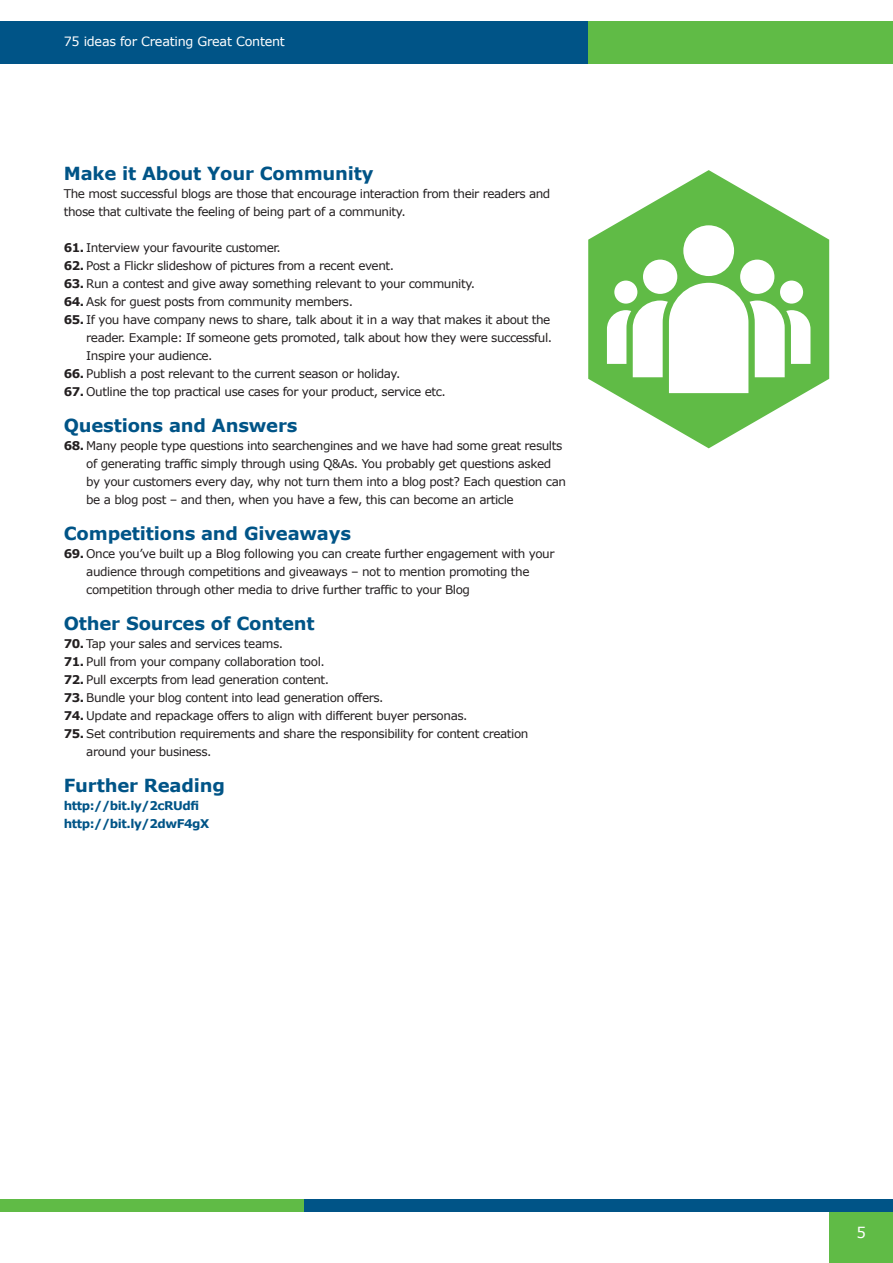
<style>
.page{position:relative;width:893px;height:1263px;background:#fff}
.page>*{position:absolute;margin:0;border:0;box-sizing:border-box;transform-origin:0 0}
.t1{font:700 18px "Verdana";letter-spacing:-.01em;color:#005487}
.t2{font:15px "Verdana";color:#fff}
.t3{font:12.75px "Verdana";letter-spacing:-.02em;color:#fff}
.t4{font:12px/18px "Verdana";letter-spacing:-.035em;color:#231f20}
.t5{font:700 12px/18px "Verdana";letter-spacing:-.035em;color:#005487}
.s1{font-weight:700}
</style>
<div class="page">
<div style="left:829px;top:1200px;width:64px;height:63px;background:#60bb46"></div>
<div style="left:0;top:21px;width:588px;height:43px;background:#005487"></div>
<div style="left:588px;top:21px;width:305px;height:43px;background:#60bb46"></div>
<div style="left:0;top:1199px;width:305px;height:13px;background:#60bb46"></div>
<div style="left:305px;top:1199px;width:588px;height:13px;background:#005487"></div>
<svg style="left:588px;top:170px;width:241px;height:278px;fill:#60bb46"></svg>
<div style="left:780px;top:281px;width:23px;height:23px;background:#fff;border-radius:50%"></div>
<div style="left:614px;top:281px;width:23px;height:23px;background:#fff;border-radius:50%"></div>
<div style="left:740px;top:260px;width:34px;height:34px;background:#fff;border-radius:50%"></div>
<div style="left:643px;top:260px;width:34px;height:34px;background:#fff;border-radius:50%"></div>
<div style="left:683px;top:225px;width:51px;height:51px;background:#fff;border-radius:50%"></div>
<svg style="left:607px;top:283px;width:203px;height:110px"></svg>
<p class="t3" style="left:64px;top:33px;width:223px">75 ideas for Creating Great Content</p>
<h1 class="t1" style="left:64px;top:162px;width:311px">Make it About Your Community</h1>
<p class="t4" style="left:64px;top:185px;width:488px">The most successful blogs are those that encourage interaction from their readers and those that cultivate the feeling of being part of a community.</p>
<p class="t4" style="left:64px;top:239px;width:219px"><span class="s1">61.</span> Interview your favourite customer.</p>
<p class="t4" style="left:64px;top:257px;width:332px"><span class="s1">62.</span> Post a Flickr slideshow of pictures from a recent event.</p>
<p class="t4" style="left:64px;top:275px;width:413px"><span class="s1">63.</span> Run a contest and give away something relevant to your community.</p>
<p class="t4" style="left:64px;top:293px;width:291px"><span class="s1">64.</span> Ask for guest posts from community members.</p>
<p class="t4" style="left:86px;top:311px;width:468px;text-indent:-22px"><span class="s1">65.</span> If you have company news to share, talk about it in a way that makes it about the reader. Example: If someone gets promoted, talk about how they were successful.<br>Inspire your audience.</p>
<p class="t4" style="left:64px;top:365px;width:338px"><span class="s1">66.</span> Publish a post relevant to the current season or holiday.</p>
<p class="t4" style="left:64px;top:383px;width:384px"><span class="s1">67.</span> Outline the top practical use cases for your product, service etc.</p>
<h1 class="t1" style="left:64px;top:414px;width:235px">Questions and Answers</h1>
<p class="t4" style="left:86px;top:437px;width:481px;text-indent:-22px"><span class="s1">68.</span> Many people type questions into searchengines and we have had some great results of generating traffic simply through using Q&amp;As. You probably get questions asked by your customers every day, why not turn them into a blog post? Each question can be a blog post – and then, when you have a few, this can become an article</p>
<h1 class="t1" style="left:64px;top:522px;width:289px">Competitions and Giveaways</h1>
<p class="t4" style="left:86px;top:545px;width:470px;text-indent:-22px"><span class="s1">69.</span> Once you’ve built up a Blog following you can create further engagement with your audience through competitions and giveaways – not to mention promoting the competition through other media to drive further traffic to your Blog</p>
<h1 class="t1" style="left:64px;top:612px;width:252px">Other Sources of Content</h1>
<p class="t4" style="left:64px;top:635px;width:221px"><span class="s1">70.</span> Tap your sales and services teams.</p>
<p class="t4" style="left:64px;top:653px;width:263px"><span class="s1">71.</span> Pull from your company collaboration tool.</p>
<p class="t4" style="left:64px;top:671px;width:267px"><span class="s1">72.</span> Pull excerpts from lead generation content.</p>
<p class="t4" style="left:64px;top:689px;width:321px"><span class="s1">73.</span> Bundle your blog content into lead generation offers.</p>
<p class="t4" style="left:64px;top:707px;width:405px"><span class="s1">74.</span> Update and repackage offers to align with different buyer personas.</p>
<p class="t4" style="left:86px;top:725px;width:444px;text-indent:-22px"><span class="s1">75.</span> Set contribution requirements and share the responsibility for content creation around your business.</p>
<h1 class="t1" style="left:64px;top:774px;width:163px">Further Reading</h1>
<p class="t5" style="left:64px;top:797px;width:147px">http://bit.ly/2cRUdfi http://bit.ly/2dwF4gX</p>
<p class="t2" style="left:856px;top:1223px;width:11px">5</p>
</div>
